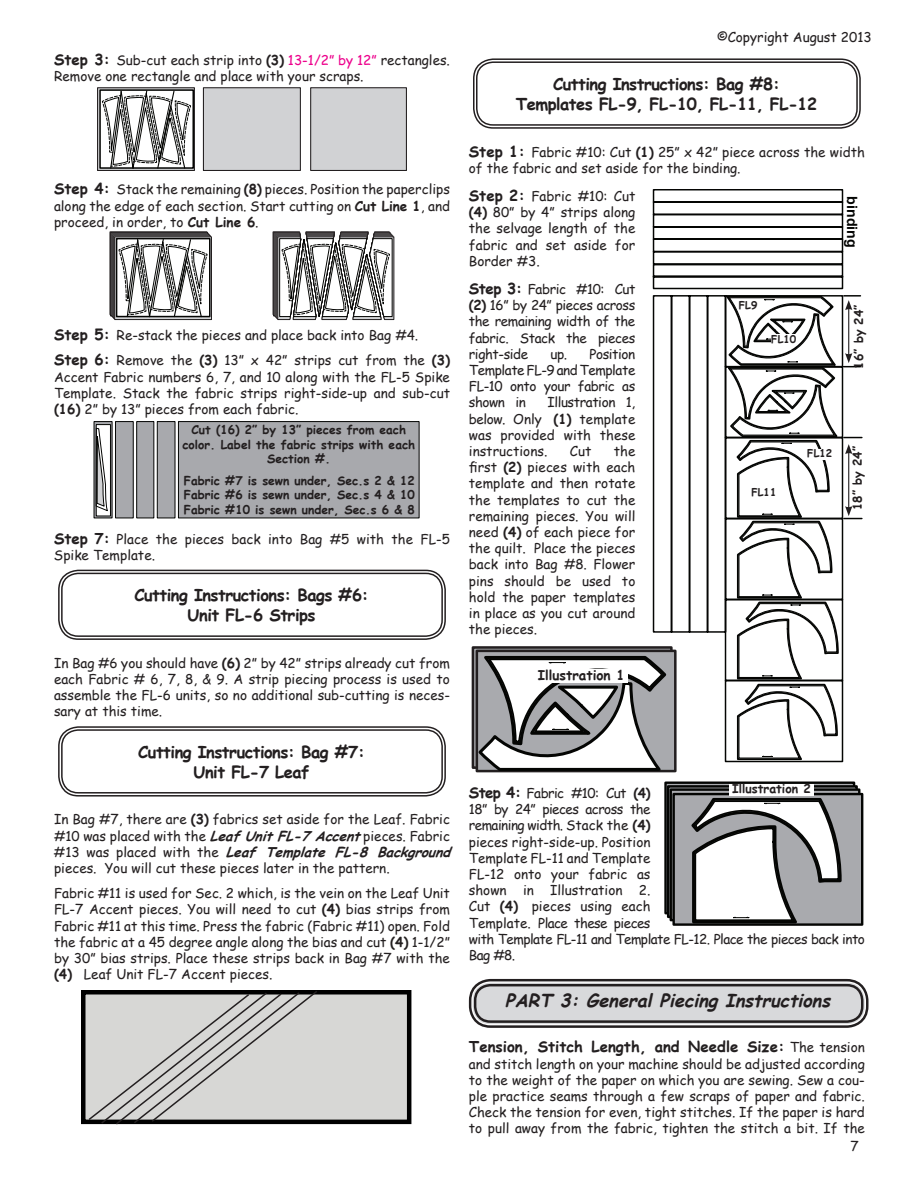
<style>
.page{position:relative;width:918px;height:1188px;background:#fff}
.page>*{position:absolute;margin:0;border:0;box-sizing:border-box;transform-origin:0 0}
.t1{font:italic 700 18px "Comic Sans MS";color:#231f20}
.t2{font:700 16.5px/19.8px "Comic Sans MS";letter-spacing:-.03em;color:#231f20;text-align:center}
.t3{font:700 15px "Comic Sans MS";color:#231f20}
.t4{font:700 14.25px "Arial";color:#040503}
.t5{font:13.5px/16.2px "Comic Sans MS";color:#231f20;text-align:justify}
.t6{font:700 13.5px "Comic Sans MS";color:#231f20}
.t7{font:700 12.15px "Comic Sans MS";color:#231f20}
.t8{font:700 12px/14.4px "Comic Sans MS";color:#231f20;text-align:center}
.t9{font:700 10.5px "Comic Sans MS";color:#231f20}
.s1{font-weight:700;font-size:15px}
.s2{font-weight:700}
.s3{color:#ed028c}
.s4{font-weight:700;font-style:italic}
.s5{font-weight:400;font-size:13.5px}
</style>
<div class="page">
<div style="left:58px;top:570px;width:388px;height:70px;border:1px solid #231f20;border-radius:20px"></div>
<div style="left:61px;top:573px;width:382px;height:64px;border:1px solid #231f20;border-radius:16px"></div>
<div style="left:58px;top:726px;width:388px;height:71px;border:1px solid #231f20;border-radius:20px"></div>
<div style="left:61px;top:729px;width:382px;height:65px;border:1px solid #231f20;border-radius:16px"></div>
<div style="left:473px;top:58px;width:388px;height:71px;border:1px solid #231f20;border-radius:20px"></div>
<div style="left:476px;top:61px;width:382px;height:65px;border:1px solid #231f20;border-radius:16px"></div>
<div style="left:473px;top:983px;width:392px;height:41px;background:#d8d9db;border-radius:18px"></div>
<div style="left:469px;top:979px;width:399px;height:49px;border:2px solid #231f20;border-radius:21px"></div>
<div style="left:474px;top:984px;width:389px;height:39px;border:2px solid #231f20;border-radius:15px"></div>
<div style="left:97px;top:87px;width:98px;height:84px;border:1px solid #231f20"></div>
<div style="left:311px;top:88px;width:95px;height:82px;background:#d1d2d4"></div>
<div style="left:310px;top:87px;width:97px;height:84px;border:1px solid #231f20"></div>
<div style="left:203px;top:88px;width:97px;height:82px;background:#d1d2d4"></div>
<div style="left:203px;top:87px;width:98px;height:84px;border:1px solid #231f20"></div>
<svg style="left:99px;top:89px;width:95px;height:80px"></svg>
<svg style="left:102px;top:90px;width:89px;height:79px"></svg>
<div style="left:110px;top:232px;width:98px;height:83px;border:1px solid #231f20"></div>
<div style="left:111px;top:233px;width:97px;height:83px;border:1px solid #231f20"></div>
<div style="left:112px;top:234px;width:97px;height:83px;border:1px solid #231f20"></div>
<div style="left:113px;top:235px;width:97px;height:83px;border:1px solid #231f20"></div>
<div style="left:114px;top:237px;width:98px;height:83px;border:1px solid #231f20"></div>
<svg style="left:116px;top:238px;width:95px;height:79px"></svg>
<svg style="left:118px;top:238px;width:90px;height:80px"></svg>
<svg style="left:273px;top:231px;width:121px;height:90px"></svg>
<svg style="left:94px;top:421px;width:19px;height:97px"></svg>
<div style="left:115px;top:421px;width:19px;height:97px;background:#a8a9ad;border:1px solid #040503"></div>
<div style="left:136px;top:421px;width:18px;height:97px;background:#a8a9ad;border:1px solid #040503"></div>
<div style="left:157px;top:421px;width:18px;height:97px;background:#a8a9ad;border:1px solid #040503"></div>
<div style="left:178px;top:421px;width:242px;height:97px;background:#a8a9ad;border:1px solid #040503"></div>
<div style="left:96px;top:424px;width:15px;height:92px;background:#fff;border:1px solid #040503"></div>
<svg style="left:96px;top:427px;width:12px;height:85px"></svg>
<div style="left:81px;top:990px;width:330px;height:134px;background:#d7d7d5;border:4px solid #000"></div>
<svg style="left:87px;top:990px;width:232px;height:135px"></svg>
<svg style="left:652px;top:189px;width:192px;height:574px"></svg>
<div style="left:472px;top:646px;width:201px;height:123px;border:3px solid #231f20"></div>
<div style="left:476px;top:650px;width:201px;height:122px;border:3px solid #231f20"></div>
<svg style="left:476px;top:648px;width:193px;height:125px"></svg>
<svg style="left:664px;top:782px;width:191px;height:132px"></svg>
<svg style="left:667px;top:785px;width:191px;height:133px"></svg>
<svg style="left:670px;top:788px;width:190px;height:133px"></svg>
<div style="left:672px;top:793px;width:191px;height:133px;background:#a9aaae;border:2px solid #040503"></div>
<svg style="left:689px;top:797px;width:154px;height:128px"></svg>
<div style="left:729px;top:784px;width:85px;height:12px;background:#fff"></div>
<div style="left:534px;top:670px;width:94px;height:13px;background:#fff"></div>
<svg style="left:725px;top:294px;width:137px;height:467px"></svg>
<div style="left:771px;top:334px;width:25px;height:11px;background:#fff"></div>
<div style="left:807px;top:449px;width:25px;height:11px;background:#fff"></div>
<p class="t5" style="left:54px;top:51px;width:398px"><span class="s1">Step 3:</span> Sub-cut each strip into <span class="s2">(3)</span> <span class="s3">13-1/2” by 12”</span> rectangles.<br>Remove one rectangle and place with your scraps.</p>
<p class="t5" style="left:54px;top:181px;width:398px"><span class="s1">Step 4:</span> Stack the remaining <span class="s2">(8)</span> pieces. Position the paperclips along the edge of each section. Start cutting on <span class="s2">Cut Line 1</span>, and proceed, in order, to <span class="s2">Cut Line 6</span>.</p>
<p class="t5" style="left:54px;top:322px;width:398px;line-height:25.2px"><span class="s1">Step 5:</span> Re-stack the pieces and place back into Bag #4.<br><span class="s1">Step 6:</span> Remove the <span class="s2">(3)</span> 13” x 42” strips cut from the <span class="s2">(3)</span></p>
<p class="t5" style="left:54px;top:368px;width:398px">Accent Fabric numbers 6, 7, and 10 along with the FL-5 Spike Template. Stack the fabric strips right-side-up and sub-cut <span class="s2">(16)</span> 2” by 13” pieces from each fabric.</p>
<p class="t8" style="left:182px;top:422px;width:234px">Cut (16) 2” by 13” pieces from each color. Label the fabric strips with each<br>Section #.</p>
<p class="t8" style="left:184px;top:473px;width:232px;text-align:justify">Fabric #7 is sewn under, Sec.s 2 &amp; 12<br>Fabric #6 is sewn under, Sec.s 4 &amp; 10<br>Fabric #10 is sewn under, Sec.s 6 &amp; 8</p>
<p class="t5" style="left:54px;top:530px;width:398px"><span class="s1">Step 7:</span> Place the pieces back into Bag #5 with the FL-5<br>Spike Template.</p>
<p class="t2" style="left:134px;top:585px;width:236px">Cutting Instructions: Bags #6:<br>Unit FL-6 Strips</p>
<p class="t5" style="left:54px;top:654px;width:398px">In Bag #6 you should have <span class="s2">(6)</span> 2” by 42” strips already cut from each Fabric # 6, 7, 8, &amp; 9. A strip piecing process is used to assemble the FL-6 units, so no additional sub-cutting is neces&shy;sary at this time.</p>
<p class="t2" style="left:138px;top:742px;width:228px">Cutting Instructions: Bag #7:<br>Unit FL-7 Leaf</p>
<p class="t5" style="left:54px;top:811px;width:404px;text-align:left">In Bag #7, there are <span class="s2">(3)</span> fabrics set aside for the Leaf. Fabric #10 was placed with the <span class="s4">LeafUnitFL-7Accent</span>pieces. Fabric # 1 3 w a s p l a c e d w i t h t h e <span class="s4">Leaf Template FL-8 Background </span>pieces. You will cut these pieces later in the pattern.</p>
<p class="t5" style="left:54px;top:885px;width:398px">Fabric #11 is used for Sec. 2 which, is the vein on the Leaf Unit FL-7 Accent pieces. You will need to cut <span class="s2">(4)</span> bias strips from Fabric #11 at this time. Press the fabric (Fabric #11) open. Fold the fabric at a 45 degree angle along the bias and cut <span class="s2">(4)</span> 1-1/2” by 30” bias strips. Place these strips back in Bag #7 with the <span class="s2">(4)</span> Leaf Unit FL-7 Accent pieces.</p>
<p class="t5" style="left:717px;top:29px;width:156px">©Copyright August 2013</p>
<p class="t2" style="left:516px;top:74px;width:303px">Cutting Instructions: Bag #8:<br>Templates FL-9, FL-10, FL-11, FL-12</p>
<p class="t5" style="left:469px;top:143px;width:398px"><span class="s1">Step 1:</span> Fabric #10: Cut <span class="s2">(1)</span> 25” x 42” piece across the width</p>
<p class="t5" style="left:469px;top:153px;width:273px;line-height:28.2px">of the fabric and set aside for the binding.<br><span class="s1">Step 2:</span> Fabric #10: Cut</p>
<p class="t5" style="left:469px;top:204px;width:168px"><span class="s2">(4)</span> 80” by 4” strips along the selvage length of the fabric and set aside for Border #3.</p>
<p class="t5" style="left:469px;top:281px;width:168px"><span class="s1">Step 3:</span> Fabric #10: Cut <span class="s2">(2)</span> 16” by 24” pieces across the remaining width of the fabric. Stack the pieces right-side</p>
<p class="t4" style="left:862px;top:196px;width:53px;rotate:90deg">binding</p>
<p class="t9" style="left:739px;top:297px;width:20px">FL9</p>
<p class="t8" style="left:851px;top:369px;width:65px;rotate:-90deg">16” by 24”</p>
<p class="t9" style="left:771px;top:331px;width:26px">FL10</p>
<p class="t5" style="left:469px;top:345px;width:168px;text-indent:81px">up. Position Template FL-9 and Template FL-10 onto your fabric as shown in</p>
<p class="t5" style="left:469px;top:394px;width:168px;text-indent:79px">Illustration 1, below. Only <span class="s2">(1)</span> template was provided with these instructions.</p>
<p class="t5" style="left:469px;top:443px;width:168px;text-indent:145px">the first <span class="s2">(2)</span> pieces with each template and then rotate the templates to cut the remaining pieces. You will need <span class="s2">(4)</span> of each piece for the quilt. Place the pieces back into Bag #8. Flower pins should be used to hold the paper templates in place as you cut around the pieces.</p>
<p class="t5" style="left:570px;top:443px;width:23px">Cut</p>
<p class="t8" style="left:850px;top:510px;width:65px;rotate:-90deg">18” by 24”</p>
<p class="t9" style="left:807px;top:446px;width:26px">FL12</p>
<p class="t9" style="left:752px;top:485px;width:26px">FL11</p>
<p class="t6" style="left:538px;top:666px;width:89px">Illustration 1</p>
<p class="t7" style="left:732px;top:780px;width:80px">Illustration 2</p>
<p class="t5" style="left:469px;top:785px;width:398px;text-align:left"><span class="s1">Step 4:</span> Fabric #10: Cut <span class="s2">(4)<br></span>18” by 24” pieces across the<br>remaining width. Stack the <span class="s2">(4)<br></span>pieces right-side-up. Position<br>Template FL-11 and Template<br>FL-12 onto your fabric as<br>shown in Illustration 2.<br>Cut <span class="s2">(4)</span> pieces using each<br>Template. Place these pieces<br>with Template FL-11 and Template FL-12. Place the pieces back into<br>Bag #8.</p>
<h1 class="t1" style="left:505px;top:987px;width:332px">PART 3: General Piecing Instructions</h1>
<p class="t3" style="left:469px;top:1036px;width:397px">Tension, Stitch Length, and Needle Size: <span class="s5">The tension</span></p>
<p class="t5" style="left:469px;top:1055px;width:398px">and stitch length on your machine should be adjusted according to the weight of the paper on which you are sewing. Sew a cou&shy;ple practice seams through a few scraps of paper and fabric.<br>Check the tension for even, tight stitches. If the paper is hard to pull away from the fabric, tighten the stitch a bit. If the</p>
<p class="t5" style="left:850px;top:1137px;width:10px">7</p>
</div>
